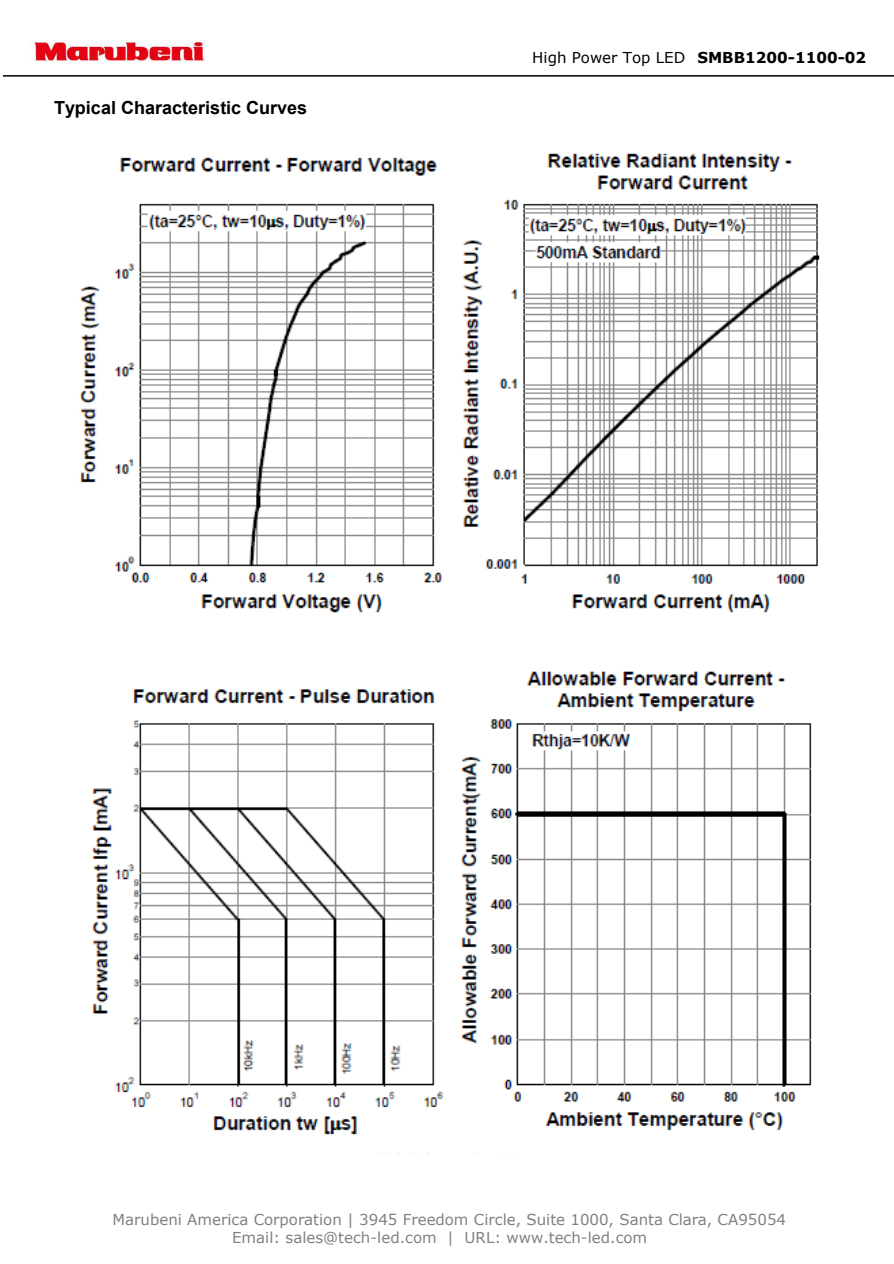
<style>
.page{position:relative;width:894px;height:1264px;background:#fff}
.page>*{position:absolute;margin:0;border:0;box-sizing:border-box;transform-origin:0 0}
.t1{font:700 18px "Arial";color:#000}
.t2{font:15px/18px "Verdana";color:#808080}
.t3{font:700 15px "Verdana";color:#000}
.s1{font-weight:400}
</style>
<div class="page">
<img style="left:79px;top:153px;width:741px;height:982px">
<img style="left:32px;top:41px;width:173px;height:21px">
<hr style="left:3px;top:75px;width:890px;height:2px;background:#000">
<svg style="left:329px;top:1067px;width:8px;height:12px"></svg>
<img style="left:516px;top:215px;width:203px;height:44px">
<svg style="left:149px;top:205px;width:277px;height:340px"></svg>
<p class="t1" style="left:54px;top:96px;width:254px">Typical Characteristic Curves</p>
<p class="t3" style="left:532px;top:46px;width:335px"><span class="s1">High Power Top LED</span> SMBB1200-1100-02</p>
<p class="t2" style="left:232px;top:1209px;width:555px;text-indent:-120px">Marubeni America Corporation | 3945 Freedom Circle, Suite 1000, Santa Clara, CA95054<br>Email: sales@tech-led.com | URL: www.tech-led.com</p>
</div>
